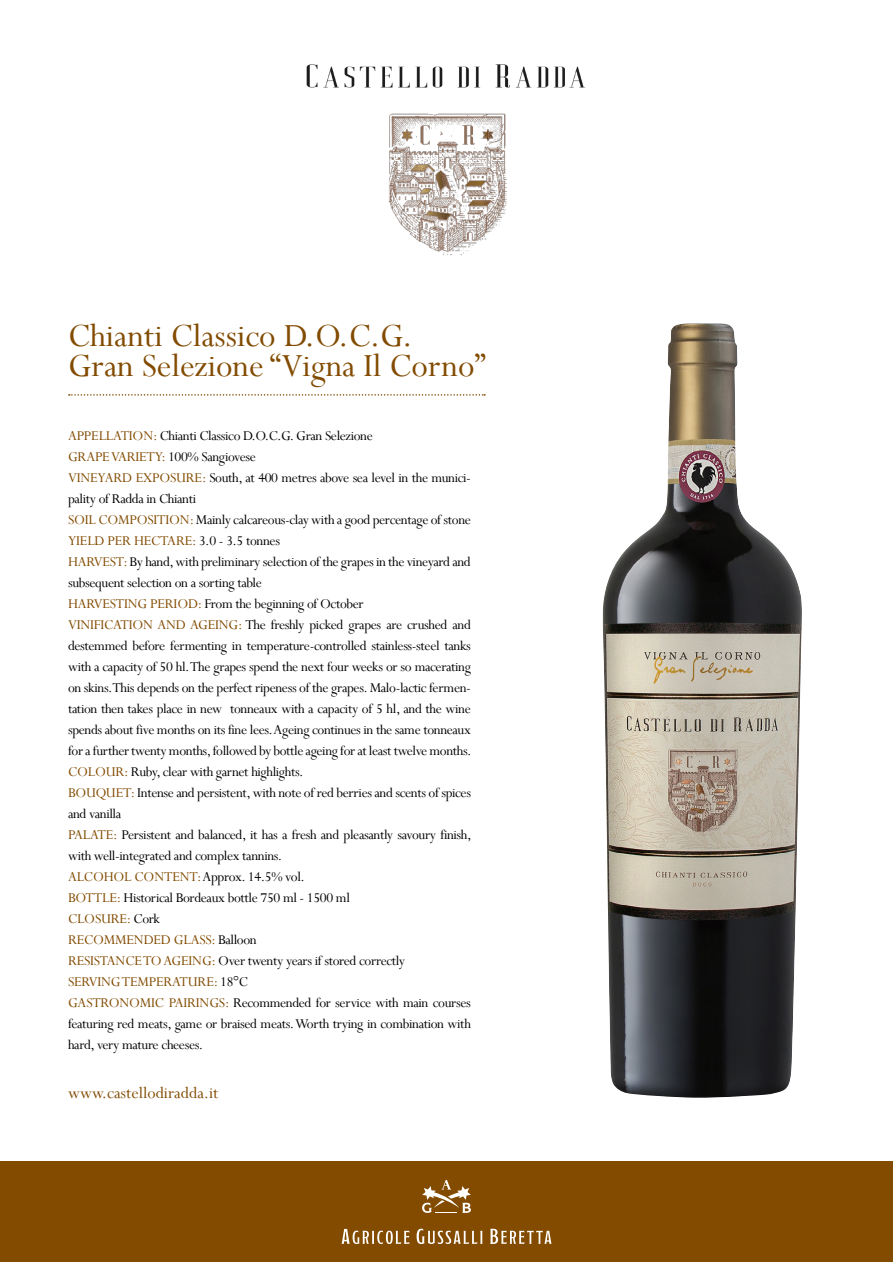
<style>
.page{position:relative;width:893px;height:1263px;background:#fff}
.page>*{position:absolute;margin:0;border:0;box-sizing:border-box;transform-origin:0 0}
.t1{font:36px/30.2px "Perpetua";color:#824b00}
.t2{font:18px "Perpetua";color:#824b00}
.t3{font:15px/21px "Perpetua";letter-spacing:-.025em;color:#000}
.s1{color:#824b00}
</style>
<div class="page">
<div style="left:0;top:1161px;width:893px;height:101px;background:#824b00"></div>
<svg style="left:341px;top:1229px;width:211px;height:15px"></svg>
<svg style="left:422px;top:1180px;width:49px;height:33px"></svg>
<img style="left:603px;top:323px;width:199px;height:775px">
<img style="left:306px;top:64px;width:279px;height:192px">
<svg style="left:69px;top:394px;width:416px;height:2px"></svg>
<h1 class="t1" style="left:68px;top:319px;width:419px">Chianti Classico D.O.C.G.<br>Gran Selezione “Vigna Il Corno”</h1>
<p class="t3" style="left:68px;top:425px;width:405px"><span class="s1">APPELLATION:</span> Chianti Classico D.O.C.G. Gran Selezione<br><span class="s1">GRAPE VARIETY:</span> 100% Sangiovese<br><span class="s1">VINEYARD EXPOSURE:</span> South, at 400 metres above sea level in the munici&shy;pality of Radda in Chianti<br><span class="s1">SOIL COMPOSITION:</span> Mainly calcareous-clay with a good percentage of stone <span class="s1">YIELD PER HECTARE:</span> 3.0 - 3.5 tonnes<br><span class="s1">HARVEST:</span> By hand, with preliminary selection of the grapes in the vineyard and subsequent selection on a sorting table<br><span class="s1">HARVESTING PERIOD:</span> From the beginning of October<br><span class="s1">VINIFICATION AND AGEING:</span> The freshly picked grapes are crushed and destemmed before fermenting in temperature-controlled stainless-steel tanks with a capacity of 50 hl. The grapes spend the next four weeks or so macerating on skins. This depends on the perfect ripeness of the grapes. Malo-lactic fermen&shy;tation then takes place in new tonneaux with a capacity of 5 hl, and the wine spends about five months on its fine lees. Ageing continues in the same tonneaux for a further twenty months, followed by bottle ageing for at least twelve months.<br><span class="s1">COLOUR:</span> Ruby, clear with garnet highlights.<br><span class="s1">BOUQUET:</span> Intense and persistent, with note of red berries and scents of spices and vanilla<br><span class="s1">PALATE:</span> Persistent and balanced, it has a fresh and pleasantly savoury finish, with well-integrated and complex tannins.<br><span class="s1">ALCOHOL CONTENT:</span> Approx. 14.5% vol.<br><span class="s1">BOTTLE:</span> Historical Bordeaux bottle 750 ml - 1500 ml<br><span class="s1">CLOSURE:</span> Cork<br><span class="s1">RECOMMENDED GLASS:</span> Balloon<br><span class="s1">RESISTANCE TO AGEING:</span> Over twenty years if stored correctly<br><span class="s1">SERVING TEMPERATURE:</span> 18°C<br><span class="s1">GASTRONOMIC PAIRINGS:</span> Recommended for service with main courses featuring red meats, game or braised meats. Worth trying in combination with hard, very mature cheeses.</p>
<p class="t2" style="left:68px;top:1082px;width:152px">www.castellodiradda.it</p>
</div>
